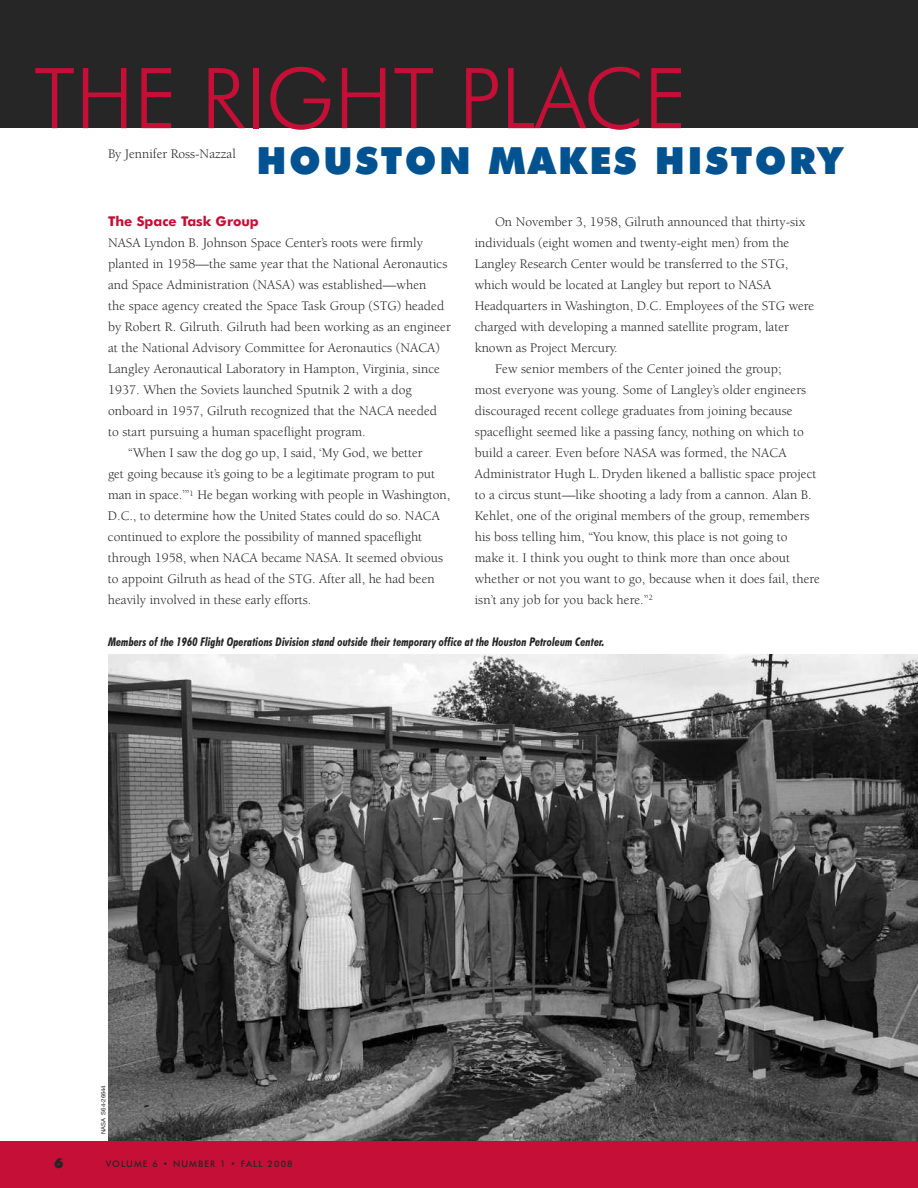
<style>
.page{position:relative;width:918px;height:1188px;background:#fff}
.page>*{position:absolute;margin:0;border:0;box-sizing:border-box;transform-origin:0 0}
.t1{font:300 84px "Futura BT";color:#c50f36}
.t2{font:900 37.5px "Futura BT";letter-spacing:.065em;color:#005291}
.t3{font:13.5px "Berkeley";letter-spacing:.005em;color:#272627}
.t4{font:700 13.5px "Futura BT";color:#c50f36}
.t5{font:900 13.5px "Futura BT";color:#272627}
.t6{font:italic 700 condensed 12px "Futura BT";color:#272627}
.t7{font:500 9px "Futura BT";letter-spacing:.12em;color:#272627}
.t8{font:6px "Helvetica Neue";color:#272627}
</style>
<div class="page">
<div style="left:0;top:0;width:918px;height:128px;background:#272627"></div>
<div style="left:0;top:1141px;width:918px;height:47px;background:#c50f36"></div>
<img style="left:108px;top:655px;width:810px;height:486px">
<h1 class="t1" style="left:34px;top:65px;width:655px">THE RIGHT PLACE</h1>
<p class="t3" style="left:108px;top:148px;width:129px">By Jennifer Ross-Nazzal</p>
<h2 class="t2" style="left:256px;top:146px;width:588px">HOUSTON MAKES HISTORY</h2>
<p class="t4" style="left:108px;top:216px;width:152px">The Space Task Group</p>
<p class="t3" style="left:108px;top:238px;width:316px">NASA Lyndon B. Johnson Space Center’s roots were firmly</p>
<p class="t3" style="left:108px;top:259px;width:341px">planted in 1958—the same year that the National Aeronautics</p>
<p class="t3" style="left:108px;top:280px;width:320px">and Space Administration (NASA) was established—when</p>
<p class="t3" style="left:108px;top:301px;width:338px">the space agency created the Space Task Group (STG) headed</p>
<p class="t3" style="left:108px;top:322px;width:344px">by Robert R. Gilruth. Gilruth had been working as an engineer</p>
<p class="t3" style="left:108px;top:343px;width:334px">at the National Advisory Committee for Aeronautics (NACA)</p>
<p class="t3" style="left:108px;top:364px;width:334px">Langley Aeronautical Laboratory in Hampton, Virginia, since</p>
<p class="t3" style="left:108px;top:385px;width:305px">1937. When the Soviets launched Sputnik 2 with a dog</p>
<p class="t3" style="left:108px;top:406px;width:331px">onboard in 1957, Gilruth recognized that the NACA needed</p>
<p class="t3" style="left:108px;top:427px;width:259px">to start pursuing a human spaceflight program.</p>
<p class="t3" style="left:128px;top:448px;width:296px">“When I saw the dog go up, I said, ‘My God, we better</p>
<p class="t3" style="left:108px;top:469px;width:329px">get going because it’s going to be a legitimate program to put</p>
<p class="t3" style="left:108px;top:490px;width:344px">man in space.’”<sup>1</sup> He began working with people in Washington,</p>
<p class="t3" style="left:108px;top:511px;width:333px">D.C., to determine how the United States could do so. NACA</p>
<p class="t3" style="left:108px;top:532px;width:316px">continued to explore the possibility of manned spaceflight</p>
<p class="t3" style="left:108px;top:553px;width:337px">through 1958, when NACA became NASA. It seemed obvious</p>
<p class="t3" style="left:108px;top:574px;width:328px">to appoint Gilruth as head of the STG. After all, he had been</p>
<p class="t3" style="left:108px;top:595px;width:205px">heavily involved in these early efforts.</p>
<p class="t3" style="left:495px;top:216px;width:312px">On November 3, 1958, Gilruth announced that thirty-six</p>
<p class="t3" style="left:475px;top:237px;width:316px">individuals (eight women and twenty-eight men) from the</p>
<p class="t3" style="left:475px;top:258px;width:315px">Langley Research Center would be transferred to the STG,</p>
<p class="t3" style="left:475px;top:279px;width:298px">which would be located at Langley but report to NASA</p>
<p class="t3" style="left:475px;top:300px;width:341px">Headquarters in Washington, D.C. Employees of the STG were</p>
<p class="t3" style="left:475px;top:321px;width:316px">charged with developing a manned satellite program, later</p>
<p class="t3" style="left:475px;top:342px;width:145px">known as Project Mercury.</p>
<p class="t3" style="left:495px;top:363px;width:288px">Few senior members of the Center joined the group;</p>
<p class="t3" style="left:475px;top:384px;width:333px">most everyone was young. Some of Langley’s older engineers</p>
<p class="t3" style="left:475px;top:405px;width:319px">discouraged recent college graduates from joining because</p>
<p class="t3" style="left:475px;top:426px;width:331px">spaceflight seemed like a passing fancy, nothing on which to</p>
<p class="t3" style="left:475px;top:447px;width:313px">build a career. Even before NASA was formed, the NACA</p>
<p class="t3" style="left:475px;top:468px;width:343px">Administrator Hugh L. Dryden likened a ballistic space project</p>
<p class="t3" style="left:475px;top:489px;width:339px">to a circus stunt—like shooting a lady from a cannon. Alan B.</p>
<p class="t3" style="left:475px;top:510px;width:336px">Kehlet, one of the original members of the group, remembers</p>
<p class="t3" style="left:475px;top:531px;width:314px">his boss telling him, “You know, this place is not going to</p>
<p class="t3" style="left:475px;top:552px;width:317px">make it. I think you ought to think more than once about</p>
<p class="t3" style="left:475px;top:573px;width:347px">whether or not you want to go, because when it does fail, there</p>
<p class="t3" style="left:475px;top:594px;width:180px">isn’t any job for you back here.”<sup>2</sup></p>
<p class="t6" style="left:108px;top:637px;width:498px">Members of the 1960 Flight Operations Division stand outside their temporary office at the Houston Petroleum Center.</p>
<p class="t8" style="left:101px;top:1134px;width:50px;rotate:-90deg">NASA S64-26644</p>
<p class="t5" style="left:54px;top:1158px;width:11px">6</p>
<p class="t7" style="left:106px;top:1160px;width:188px">VOLUME 6 • NUMBER 1 • FALL 2008</p>
</div>
